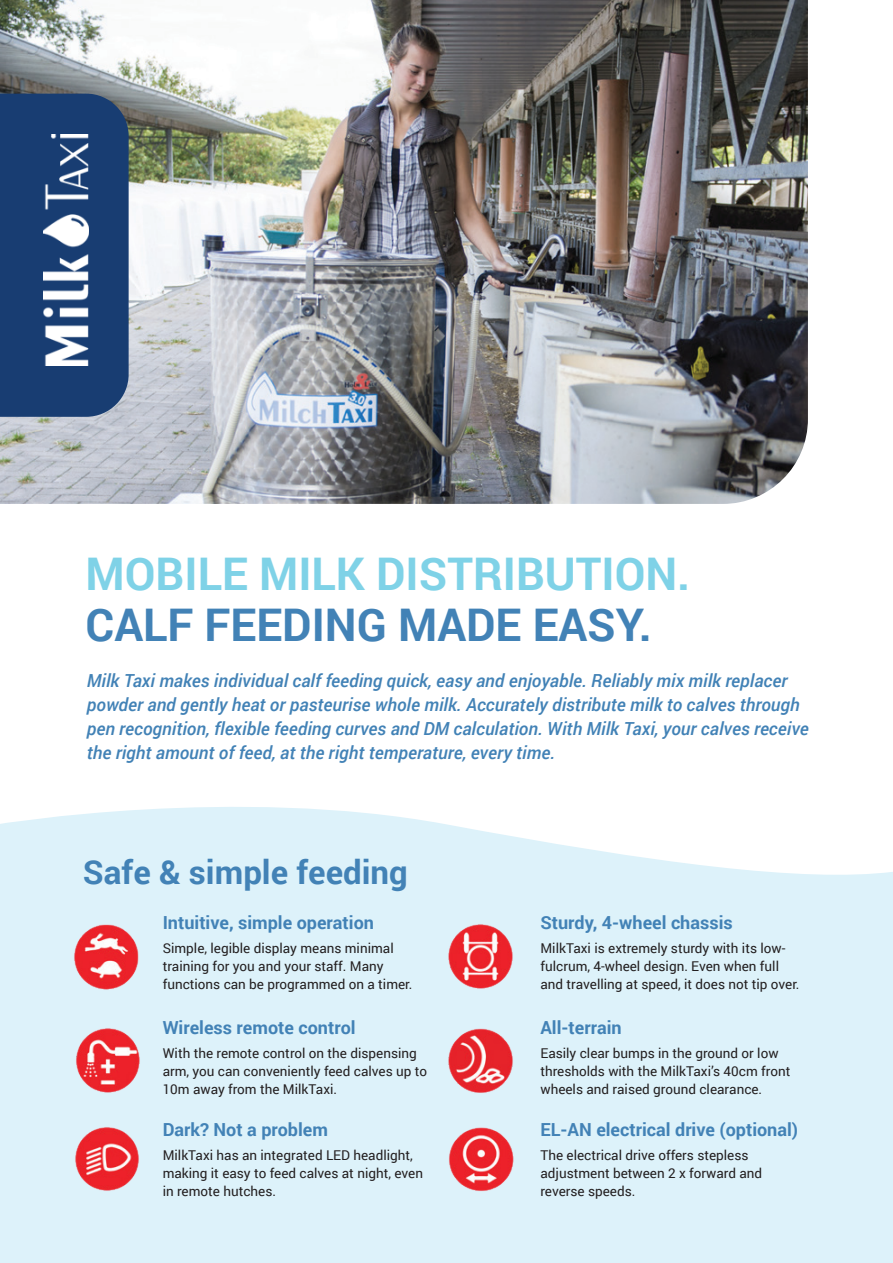
<style>
.page{position:relative;width:893px;height:1263px;background:#fff}
.page>*{position:absolute;margin:0;border:0;box-sizing:border-box;transform-origin:0 0}
.t1{font:700 45px "Roboto";color:#7fd2e7}
.t2{font:700 45px "Roboto";color:#4282b6}
.t3{font:700 33px "Roboto";color:#4282b6}
.t4{font:italic 500 18px/24px "Roboto";color:#4282b6}
.t5{font:700 18px "Roboto";color:#4282b6}
.t6{font:13.5px/18px "Roboto";color:#231f20}
</style>
<div class="page">
<div style="left:0;top:807px;width:893px;height:456px;background:#ddf2fa"></div>
<img style="left:0;top:0;width:808px;height:504px">
<div style="left:0;top:94px;width:129px;height:323px;background:#183d72"></div>
<img style="left:43px;top:134px;width:46px;height:232px">
<img style="left:892px;top:919px;width:1px;height:259px">
<img style="left:61px;top:910px;width:91px;height:91px">
<img style="left:62px;top:1014px;width:90px;height:90px">
<img style="left:62px;top:1113px;width:90px;height:89px">
<img style="left:436px;top:910px;width:89px;height:90px">
<img style="left:436px;top:1014px;width:89px;height:90px">
<img style="left:436px;top:1113px;width:89px;height:90px">
<h1 class="t1" style="left:86px;top:542px;width:606px">MOBILE MILK DISTRIBUTION.</h1>
<h1 class="t2" style="left:86px;top:593px;width:568px">CALF FEEDING MADE EASY.</h1>
<p class="t4" style="left:87px;top:667px;width:723px">Milk Taxi makes individual calf feeding quick, easy and enjoyable. Reliably mix milk replacer powder and gently heat or pasteurise whole milk. Accurately distribute milk to calves through pen recognition, flexible feeding curves and DM calculation. With Milk Taxi, your calves receive the right amount of feed, at the right temperature, every time.</p>
<h2 class="t3" style="left:83px;top:849px;width:326px">Safe &amp; simple feeding</h2>
<h3 class="t5" style="left:163px;top:910px;width:213px">Intuitive, simple operation</h3>
<p class="t6" style="left:163px;top:939px;width:251px">Simple, legible display means minimal training for you and your staff. Many functions can be programmed on a timer.</p>
<h3 class="t5" style="left:163px;top:1015px;width:194px">Wireless remote control</h3>
<p class="t6" style="left:163px;top:1044px;width:266px">With the remote control on the dispensing arm, you can conveniently feed calves up to<br>10m away from the MilkTaxi.</p>
<h3 class="t5" style="left:163px;top:1117px;width:167px">Dark? Not a problem</h3>
<p class="t6" style="left:163px;top:1146px;width:262px">MilkTaxi has an integrated LED headlight, making it easy to feed calves at night, even in remote hutches.</p>
<h3 class="t5" style="left:540px;top:910px;width:194px">Sturdy, 4-wheel chassis</h3>
<p class="t6" style="left:540px;top:939px;width:260px">MilkTaxi is extremely sturdy with its low&shy;fulcrum, 4-wheel design. Even when full and travelling at speed, it does not tip over.</p>
<h3 class="t5" style="left:540px;top:1015px;width:83px">All-terrain</h3>
<p class="t6" style="left:540px;top:1044px;width:251px">Easily clear bumps in the ground or low thresholds with the MilkTaxi’s 40cm front wheels and raised ground clearance.</p>
<h3 class="t5" style="left:540px;top:1117px;width:259px">EL-AN electrical drive (optional)</h3>
<p class="t6" style="left:540px;top:1146px;width:223px">The electrical drive offers stepless adjustment between 2 x forward and reverse speeds.</p>
</div>
